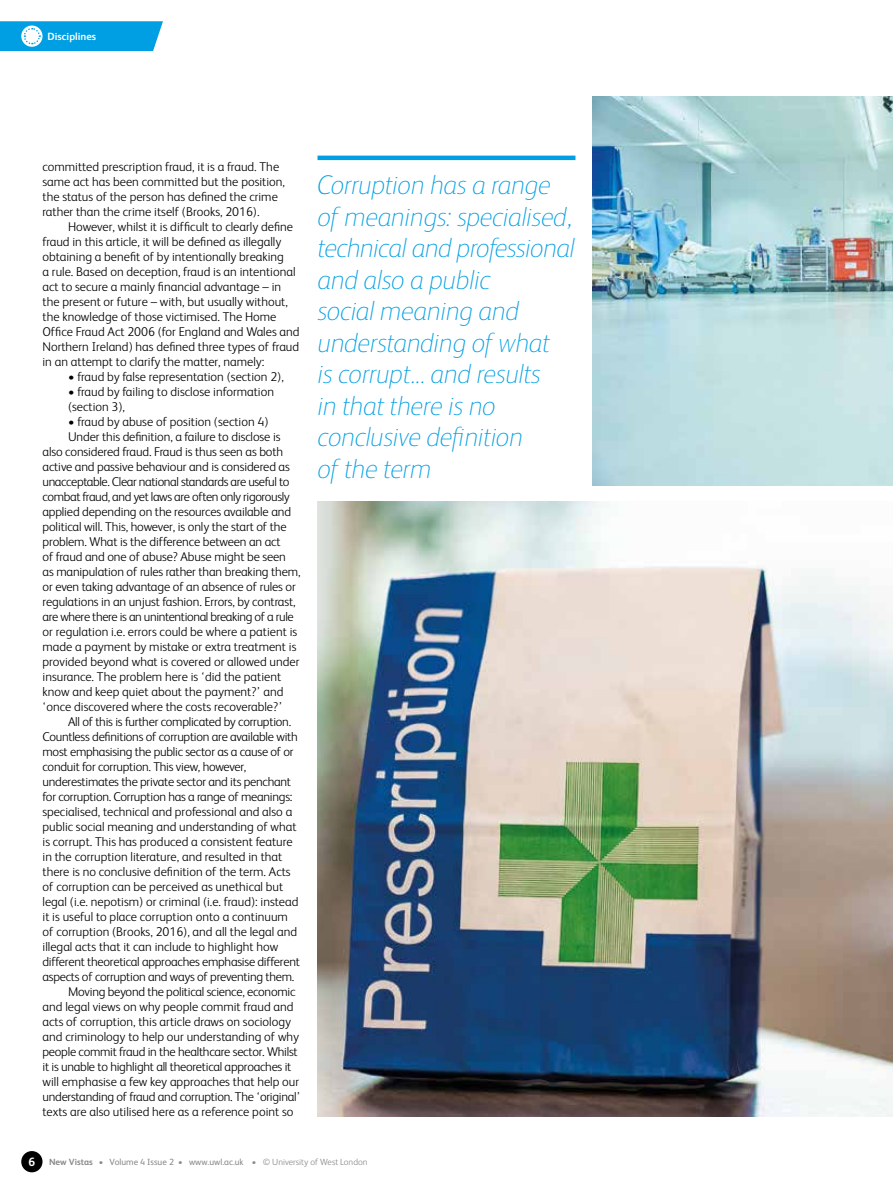
<style>
.page{position:relative;width:893px;height:1191px;background:#fff}
.page>*{position:absolute;margin:0;border:0;box-sizing:border-box;transform-origin:0 0}
.t1{font:italic 100 27px/31.5px "FS Albert";letter-spacing:-.01em;color:#009fe3}
.t2{font:300 12.75px/15px "FS Albert";color:#000}
.t3{font:300 12.75px "FS Albert";letter-spacing:-.02em;color:#000}
.t4{font:300 12.75px "FS Albert";letter-spacing:-.03em;color:#000}
.t5{font:700 12px "FS Albert";color:#fff}
.t6{font:700 10.5px "FS Albert";color:#fff}
.t7{font:300 9px "FS Albert";color:#878787}
.s1{font-weight:700}
.s2{font-weight:400}
</style>
<div class="page">
<div style="left:21px;top:1151px;width:22px;height:21px;background:#000;border-radius:50%"></div>
<img style="left:592px;top:96px;width:301px;height:390px">
<img style="left:317px;top:501px;width:576px;height:615px">
<hr style="left:317px;top:156px;width:258px;height:4px;background:#009fe3">
<svg style="left:0;top:21px;width:163px;height:30px"></svg>
<p class="t6" style="left:48px;top:29px;width:50px">Disciplines</p>
<p class="t2" style="left:43px;top:159px;width:244px">committed prescription fraud, it is a fraud. The same act has been committed but the position, the status of the person has defined the crime rather than the crime itself (Brooks, 2016).</p>
<p class="t2" style="left:43px;top:219px;width:259px;text-indent:26px">However, whilst it is difficult to clearly define fraud in this article, it will be defined as illegally obtaining a benefit of by intentionally breaking<br>a rule. Based on deception, fraud is an intentional act to secure a mainly financial advantage – in the present or future – with, but usually without, the knowledge of those victimised. The Home Office Fraud Act 2006 (for England and Wales and Northern Ireland) has defined three types of fraud in an attempt to clarify the matter, namely:</p>
<p class="t2" style="left:68px;top:368px;width:217px">• fraud by false representation (section 2),</p>
<p class="t2" style="left:68px;top:383px;width:207px">• fraud by failing to disclose information (section 3),</p>
<p class="t2" style="left:68px;top:413px;width:202px">• fraud by abuse of position (section 4)</p>
<p class="t2" style="left:68px;top:428px;width:214px">Under this definition, a failure to disclose is</p>
<p class="t2" style="left:43px;top:443px;width:242px">also considered fraud. Fraud is thus seen as both</p>
<p class="t2" style="left:43px;top:458px;width:249px">active and passive behaviour and is considered as</p>
<p class="t4" style="left:43px;top:473px;width:248px">unacceptable. Clear national standards are useful to</p>
<p class="t4" style="left:43px;top:488px;width:249px">combat fraud, and yet laws are often only rigorously</p>
<p class="t2" style="left:43px;top:503px;width:250px">applied depending on the resources available and</p>
<p class="t2" style="left:43px;top:518px;width:246px">political will. This, however, is only the start of the</p>
<p class="t2" style="left:43px;top:533px;width:240px">problem. What is the difference between an act</p>
<p class="t2" style="left:43px;top:548px;width:245px">of fraud and one of abuse? Abuse might be seen</p>
<p class="t2" style="left:43px;top:563px;width:259px">as manipulation of rules rather than breaking them,</p>
<p class="t2" style="left:43px;top:578px;width:255px">or even taking advantage of an absence of rules or</p>
<p class="t2" style="left:43px;top:593px;width:255px">regulations in an unjust fashion. Errors, by contrast,</p>
<p class="t4" style="left:43px;top:608px;width:253px">are where there is an unintentional breaking of a rule</p>
<p class="t2" style="left:43px;top:623px;width:256px">or regulation i.e. errors could be where a patient is</p>
<p class="t2" style="left:43px;top:638px;width:255px">made a payment by mistake or extra treatment is</p>
<p class="t2" style="left:43px;top:653px;width:258px">provided beyond what is covered or allowed under</p>
<p class="t2" style="left:43px;top:668px;width:240px">insurance. The problem here is ‘did the patient</p>
<p class="t2" style="left:43px;top:683px;width:242px">know and keep quiet about the payment?’ and</p>
<p class="t2" style="left:43px;top:698px;width:241px">‘once discovered where the costs recoverable?’</p>
<p class="t3" style="left:68px;top:713px;width:225px">All of this is further complicated by corruption.</p>
<p class="t3" style="left:43px;top:728px;width:257px">Countless definitions of corruption are available with</p>
<p class="t3" style="left:43px;top:743px;width:253px">most emphasising the public sector as a cause of or</p>
<p class="t3" style="left:43px;top:758px;width:205px">conduit for corruption. This view, however,</p>
<p class="t3" style="left:43px;top:773px;width:250px">underestimates the private sector and its penchant</p>
<p class="t3" style="left:43px;top:788px;width:251px">for corruption. Corruption has a range of meanings:</p>
<p class="t2" style="left:43px;top:803px;width:251px">specialised, technical and professional and also a</p>
<p class="t2" style="left:43px;top:818px;width:256px">public social meaning and understanding of what</p>
<p class="t2" style="left:43px;top:833px;width:252px">is corrupt. This has produced a consistent feature</p>
<p class="t2" style="left:43px;top:848px;width:241px">in the corruption literature, and resulted in that</p>
<p class="t2" style="left:43px;top:863px;width:250px">there is no conclusive definition of the term. Acts</p>
<p class="t2" style="left:43px;top:878px;width:242px">of corruption can be perceived as unethical but</p>
<p class="t2" style="left:43px;top:893px;width:257px">legal (i.e. nepotism) or criminal (i.e. fraud): instead</p>
<p class="t2" style="left:43px;top:908px;width:247px">it is useful to place corruption onto a continuum</p>
<p class="t2" style="left:43px;top:923px;width:256px">of corruption (Brooks, 2016), and all the legal and</p>
<p class="t2" style="left:43px;top:938px;width:237px">illegal acts that it can include to highlight how</p>
<p class="t3" style="left:43px;top:953px;width:259px">different theoretical approaches emphasise different</p>
<p class="t3" style="left:43px;top:968px;width:253px">aspects of corruption and ways of preventing them.</p>
<p class="t3" style="left:68px;top:983px;width:229px">Moving beyond the political science, economic</p>
<p class="t2" style="left:43px;top:998px;width:252px">and legal views on why people commit fraud and</p>
<p class="t2" style="left:43px;top:1013px;width:250px">acts of corruption, this article draws on sociology</p>
<p class="t2" style="left:43px;top:1028px;width:258px">and criminology to help our understanding of why</p>
<p class="t3" style="left:43px;top:1043px;width:257px">people commit fraud in the healthcare sector. Whilst</p>
<p class="t3" style="left:43px;top:1058px;width:250px">it is unable to highlight all theoretical approaches it</p>
<p class="t2" style="left:43px;top:1073px;width:258px">will emphasise a few key approaches that help our</p>
<p class="t3" style="left:43px;top:1088px;width:259px">understanding of fraud and corruption. The ‘original’</p>
<p class="t2" style="left:43px;top:1103px;width:253px">texts are also utilised here as a reference point so</p>
<h1 class="t1" style="left:317px;top:168px;width:259px">Corruption has a range of meanings: specialised, technical and professional and also a public<br>social meaning and understanding of what<br>is corrupt... and results<br>in that there is no conclusive definition<br>of the term</h1>
<p class="t5" style="left:29px;top:1154px;width:8px">6</p>
<p class="t7" style="left:49px;top:1156px;width:320px"><span class="s1">New Vistas</span> • <span class="s2">Volume 4 Issue 2</span> • <span class="s2">www.uwl.ac.uk</span> • © University of West London</p>
</div>
